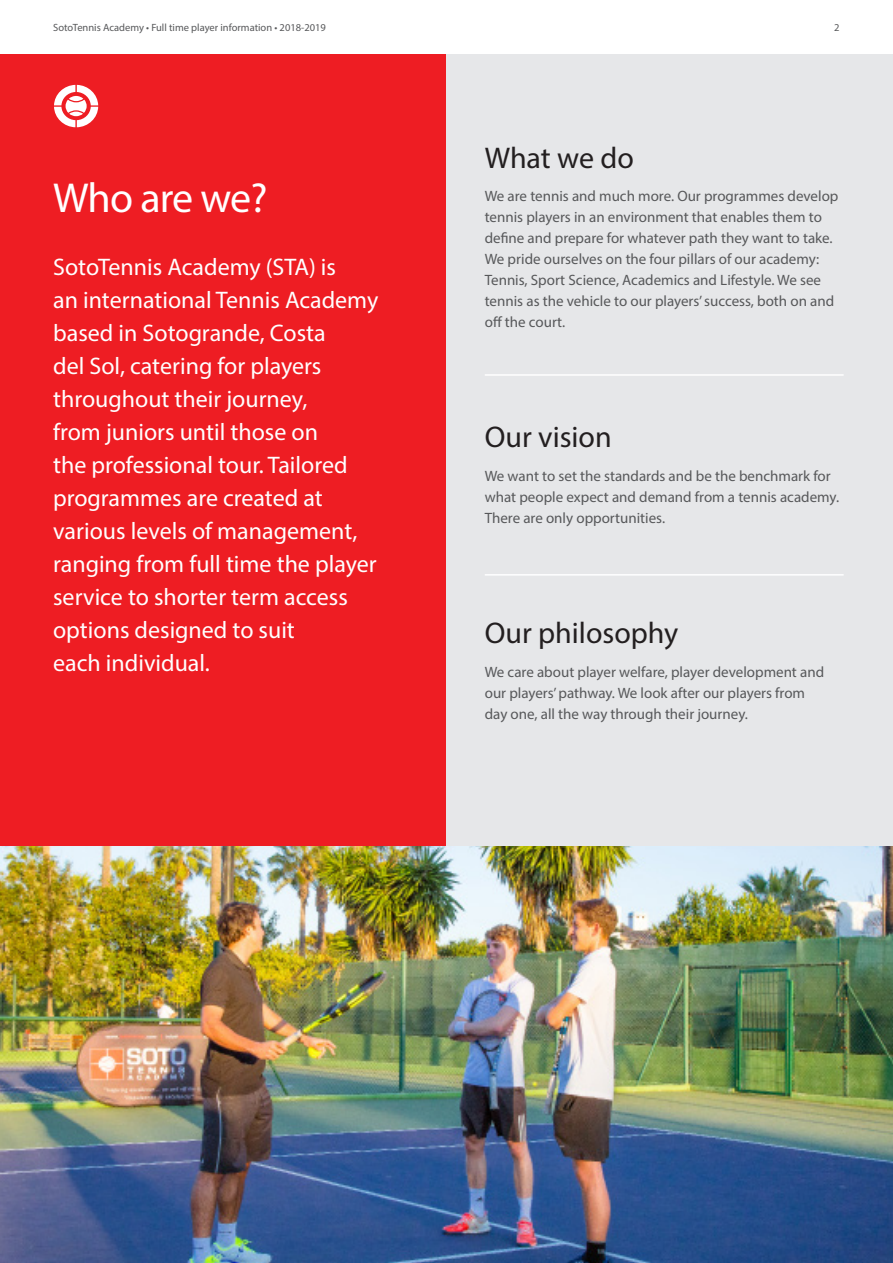
<style>
.page{position:relative;width:893px;height:1263px;background:#fff}
.page>*{position:absolute;margin:0;border:0;box-sizing:border-box;transform-origin:0 0}
.t1{font:42px "Myriad Pro";letter-spacing:-.025em;color:#fff}
.Paragraph_Style_4{font:30px "Myriad Pro";color:#231f20}
.t2{font:24px/33px "Myriad Pro";color:#fff}
.Paragraph_Style_4-2{font:15px/21px "Myriad Pro";color:#57585a}
.Paragraph_Style_4-3{font:10.5px "Myriad Pro";color:#57585a}
</style>
<div class="page">
<div style="left:0;top:54px;width:446px;height:792px;background:#ee1d23"></div>
<div style="left:446px;top:54px;width:447px;height:792px;background:#e6e7e9"></div>
<hr style="left:485px;top:374px;width:359px;height:2px;background:#fff">
<hr style="left:485px;top:574px;width:359px;height:2px;background:#fff">
<svg style="left:54px;top:85px;width:44px;height:42px"></svg>
<img style="left:0;top:846px;width:893px;height:417px">
<p class="Paragraph_Style_4-3" style="left:53px;top:21px;width:274px">SotoTennis Academy • Full time player information • 2018-2019</p>
<p class="Paragraph_Style_4-3" style="left:834px;top:21px;width:7px">2</p>
<p class="t1" style="left:53px;top:172px;width:216px">Who are we?</p>
<p class="t2" style="left:53px;top:250px;width:327px">SotoTennis Academy (STA) is<br>an international Tennis Academy based in Sotogrande, Costa<br>del Sol, catering for players throughout their journey,<br>from juniors until those on<br>the professional tour. Tailored programmes are created at various levels of management, ranging from full time the player service to shorter term access options designed to suit<br>each individual.</p>
<p class="Paragraph_Style_4" style="left:485px;top:139px;width:151px">What we do</p>
<p class="Paragraph_Style_4-2" style="left:485px;top:185px;width:355px">We are tennis and much more. Our programmes develop tennis players in an environment that enables them to define and prepare for whatever path they want to take.<br>We pride ourselves on the four pillars of our academy:<br>Tennis, Sport Science, Academics and Lifestyle. We see tennis as the vehicle to our players’ success, both on and off the court.</p>
<p class="Paragraph_Style_4" style="left:485px;top:419px;width:128px">Our vision</p>
<p class="Paragraph_Style_4-2" style="left:485px;top:465px;width:356px">We want to set the standards and be the benchmark for what people expect and demand from a tennis academy.<br>There are only opportunities.</p>
<p class="Paragraph_Style_4" style="left:485px;top:614px;width:195px">Our philosophy</p>
<p class="Paragraph_Style_4-2" style="left:485px;top:661px;width:341px">We care about player welfare, player development and our players’ pathway. We look after our players from day one, all the way through their journey.</p>
</div>
